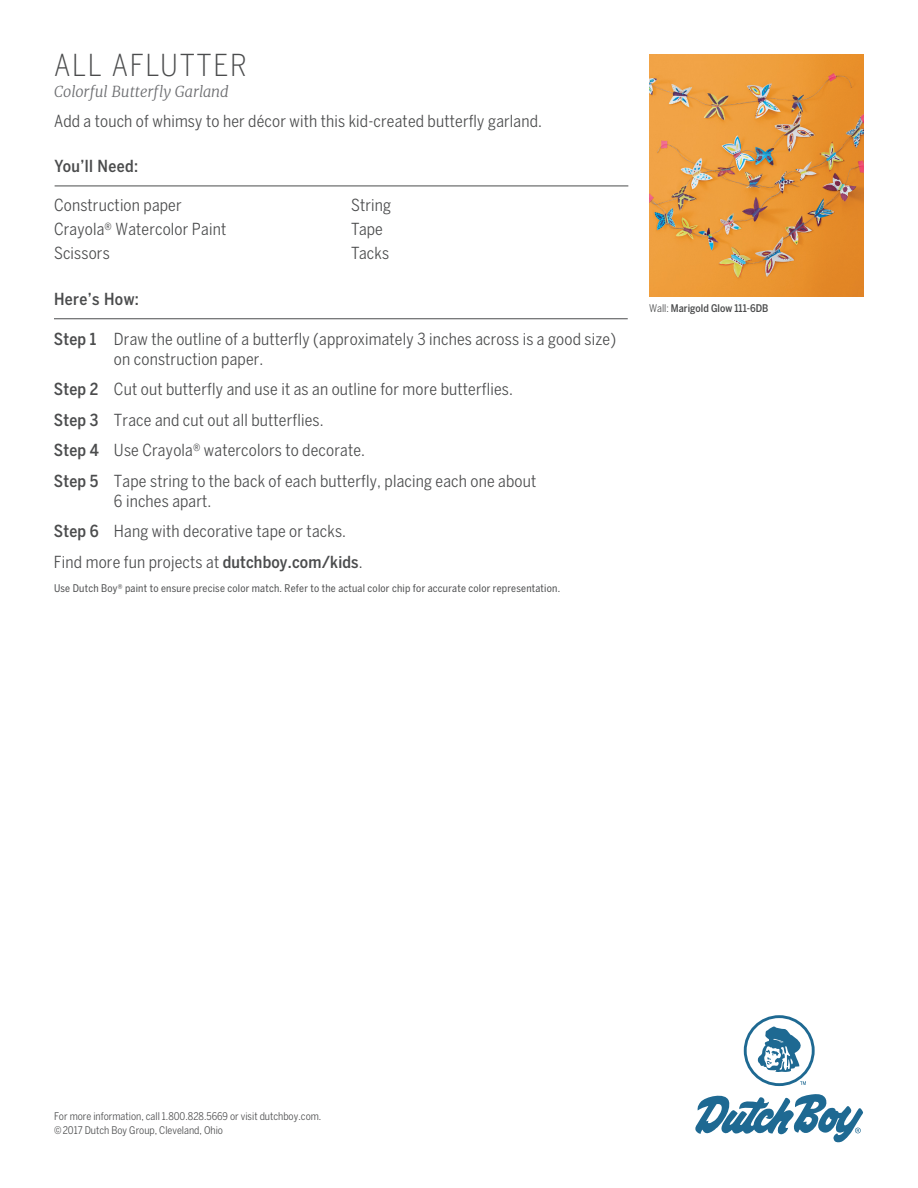
<style>
.page{position:relative;width:918px;height:1188px;background:#fff}
.page>*{position:absolute;margin:0;border:0;box-sizing:border-box;transform-origin:0 0}
.t1{font:300 condensed 30px "Benton Sans";letter-spacing:.055em;color:#4b4c4d}
.t2{font:condensed 16.5px/30.6px "Benton Sans";letter-spacing:.01em;color:#4b4c4d}
.t3{font:500 condensed 16.5px "Benton Sans";letter-spacing:.025em;color:#4b4c4d}
.t4{font:italic 300 15px "Merriweather";color:#6c6d70}
.t5{font:condensed 10.5px "Benton Sans";letter-spacing:.02em;color:#4b4c4d}
.t6{font:condensed 10.5px/14.2px "Benton Sans";color:#4b4c4d}
.t7{font:500 condensed 10.5px "Benton Sans";color:#4b4c4d}
.s1{font-weight:500}
.s2{font-weight:400}
</style>
<div class="page">
<img style="left:649px;top:54px;width:215px;height:243px">
<hr style="left:55px;top:186px;width:573px;height:1px;background:#4b4c4d">
<hr style="left:54px;top:318px;width:574px;height:1px;background:#4b4c4d">
<svg style="left:695px;top:1015px;width:168px;height:128px"></svg>
<h1 class="t1" style="left:54px;top:48px;width:194px">ALL AFLUTTER</h1>
<p class="t4" style="left:54px;top:83px;width:176px">Colorful Butterfly Garland</p>
<p class="t2" style="left:54px;top:106px;width:490px">Add a touch of whimsy to her décor with this kid-created butterfly garland.</p>
<p class="t3" style="left:55px;top:156px;width:85px">You’ll Need:</p>
<p class="t2" style="left:54px;top:193px;width:174px;line-height:23.9px">Construction paper<br>Crayola∏ Watercolor Paint<br>Scissors</p>
<p class="t2" style="left:351px;top:193px;width:42px;line-height:23.9px">String<br>Tape<br>Tacks</p>
<p class="t3" style="left:54px;top:289px;width:86px">Here’s How:</p>
<p class="t2" style="left:114px;top:329px;width:504px;line-height:19.8px;text-indent:-60px"><span class="s1">Step 1</span> Draw the outline of a butterfly (approximately 3 inches across is a good size) on construction paper.</p>
<p class="t2" style="left:54px;top:374px;width:484px"><span class="s1">Step 2</span> Cut out butterfly and use it as an outline for more butterflies.<br><span class="s1">Step 3</span> Trace and cut out all butterflies.<br><span class="s1">Step 4</span> Use Crayola∏ watercolors to decorate.<br><span class="s1">Step 5</span> Tape string to the back of each butterfly, placing each one about</p>
<p class="t2" style="left:54px;top:485px;width:310px;text-indent:60px">6 inches apart.<br><span class="s1">Step 6</span> Hang with decorative tape or tacks.<br>Find more fun projects at <span class="s1">dutchboy.com/kids</span>.</p>
<p class="t5" style="left:54px;top:582px;width:508px">Use Dutch Boy∏ paint to ensure precise color match. Refer to the actual color chip for accurate color representation.</p>
<p class="t7" style="left:649px;top:302px;width:121px"><span class="s2">Wall:</span> Marigold Glow 111-6DB</p>
<p class="t6" style="left:54px;top:1109px;width:269px">For more information, call 1.800.828.5669 or visit dutchboy.com. ©2017 Dutch Boy Group, Cleveland, Ohio</p>
</div>
